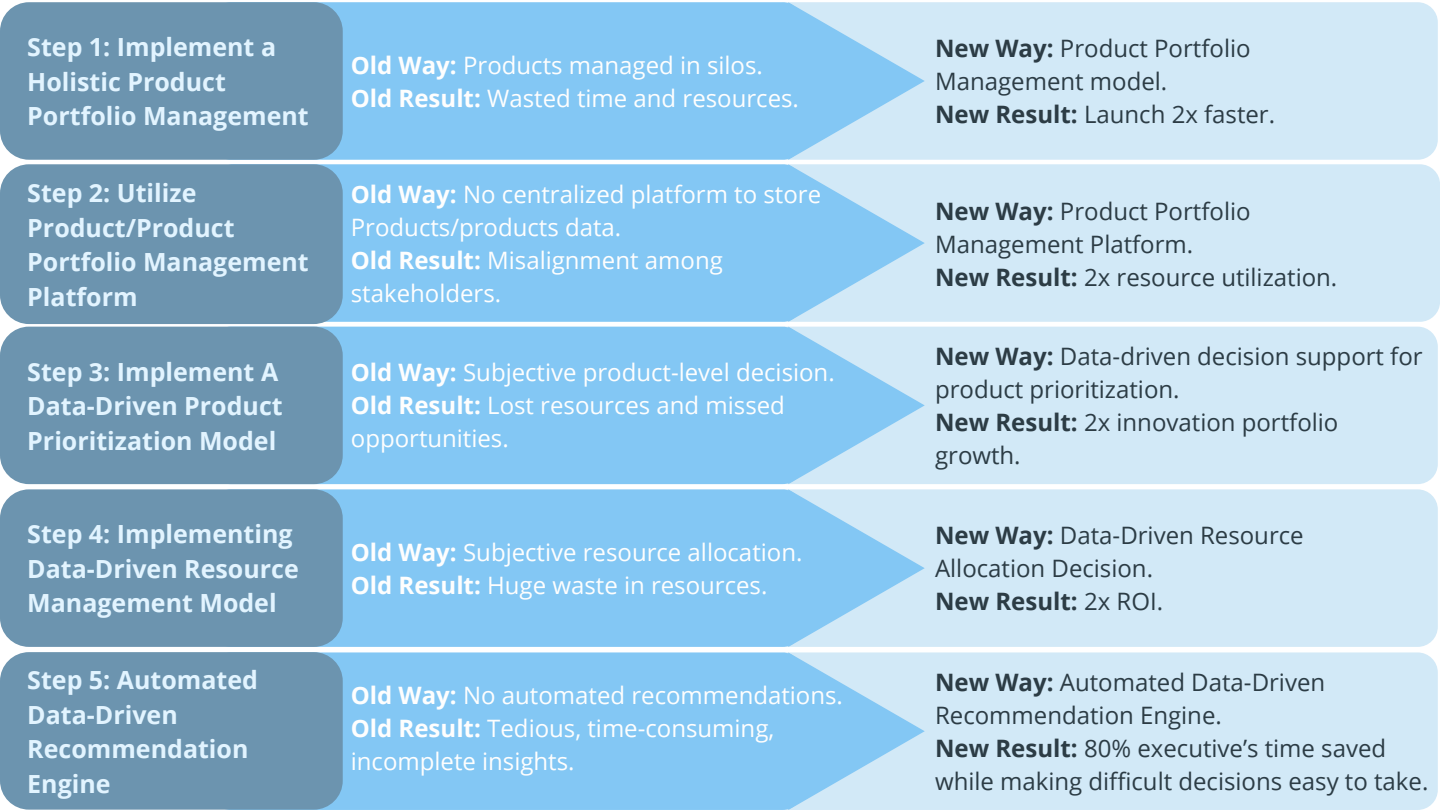
<style>
.page{position:relative;width:1440px;height:810px;background:#fff}
.page>*{position:absolute;margin:0;border:0;box-sizing:border-box;transform-origin:0 0}
.t1{font:700 25px/34.5px "Open Sans";color:#e2f4ff}
.t2{font:24px/33px "Open Sans";color:#2c3c45}
.t3{font:24px/33px "Open Sans";color:#fefefe}
.t4{font:700 24px "Open Sans";color:#2c3c45}
.s1{font-weight:700}
.s2{font-weight:400}
</style>
<div class="page">
<div style="left:767px;top:2px;width:671px;height:158px;background:#d2e9f7;border-radius:20px"></div>
<div style="left:767px;top:164px;width:673px;height:158px;background:#d2e9f7;border-radius:20px"></div>
<div style="left:767px;top:327px;width:671px;height:157px;background:#d2e9f7;border-radius:20px"></div>
<div style="left:767px;top:489px;width:671px;height:158px;background:#d2e9f7;border-radius:20px"></div>
<div style="left:767px;top:652px;width:671px;height:158px;background:#d2e9f7;border-radius:20px"></div>
<div style="left:211px;top:2px;width:592px;height:158px;background:#83c7f4;border-radius:20px"></div>
<div style="left:213px;top:164px;width:590px;height:158px;background:#83c7f4;border-radius:20px"></div>
<div style="left:211px;top:327px;width:592px;height:157px;background:#83c7f4;border-radius:20px"></div>
<div style="left:211px;top:489px;width:592px;height:158px;background:#83c7f4;border-radius:20px"></div>
<div style="left:211px;top:652px;width:592px;height:158px;background:#83c7f4;border-radius:20px"></div>
<svg style="left:788px;top:2px;width:137px;height:808px"></svg>
<div style="left:0;top:2px;width:343px;height:158px;background:#6c94af;border-radius:29px"></div>
<div style="left:0;top:164px;width:343px;height:160px;background:#6c94af;border-radius:29px"></div>
<div style="left:0;top:489px;width:343px;height:158px;background:#6c94af;border-radius:29px"></div>
<div style="left:0;top:652px;width:343px;height:158px;background:#6c94af;border-radius:29px"></div>
<div style="left:0;top:327px;width:343px;height:157px;background:#6c94af;border-radius:29px"></div>
<p class="t1" style="left:27px;top:29px;width:283px">Step 1: Implement a<br>Holistic Product<br>Portfolio Management</p>
<p class="t1" style="left:27px;top:175px;width:283px">Step 2: Utilize<br>Product/Product<br>Portfolio Management<br>Platform</p>
<p class="t1" style="left:27px;top:354px;width:257px">Step 3: Implement A<br>Data-Driven Product<br>Prioritization Model</p>
<p class="t1" style="left:27px;top:516px;width:273px">Step 4: Implementing<br>Data-Driven Resource<br>Management Model</p>
<p class="t1" style="left:27px;top:662px;width:232px">Step 5: Automated<br>Data-Driven<br>Recommendation<br>Engine</p>
<p class="t3" style="left:351px;top:48px;width:414px"><span class="s1">Old Way:</span> Products managed in silos.</p>
<p class="t3" style="left:351px;top:81px;width:450px"><span class="s1">Old Result:</span> Wasted time and resources.</p>
<p class="t3" style="left:351px;top:177px;width:472px"><span class="s1">Old Way:</span> No centralized platform to store<br>Products/products data.</p>
<p class="t3" style="left:351px;top:243px;width:373px"><span class="s1">Old Result:</span> Misalignment among stakeholders.</p>
<p class="t3" style="left:351px;top:356px;width:485px"><span class="s1">Old Way:</span> Subjective product-level decision.</p>
<p class="t3" style="left:351px;top:389px;width:436px"><span class="s1">Old Result:</span> Lost resources and missed opportunities.</p>
<p class="t3" style="left:351px;top:535px;width:453px"><span class="s1">Old Way:</span> Subjective resource allocation.</p>
<p class="t3" style="left:351px;top:568px;width:418px"><span class="s1">Old Result:</span> Huge waste in resources.</p>
<p class="t3" style="left:351px;top:679px;width:494px"><span class="s1">Old Way:</span> No automated recommendations.</p>
<p class="t3" style="left:351px;top:712px;width:425px"><span class="s1">Old Result:</span> Tedious, time-consuming, incomplete insights.</p>
<p class="t2" style="left:935px;top:31px;width:317px"><span class="s1">New Way:</span> Product Portfolio</p>
<p class="t2" style="left:935px;top:64px;width:234px">Management model.</p>
<p class="t2" style="left:935px;top:97px;width:342px"><span class="s1">New Result:</span> Launch 2x faster.</p>
<p class="t2" style="left:935px;top:194px;width:317px"><span class="s1">New Way:</span> Product Portfolio<br>Management Platform.</p>
<p class="t2" style="left:935px;top:260px;width:404px"><span class="s1">New Result:</span> 2x resource utilization.</p>
<p class="t2" style="left:935px;top:339px;width:489px"><span class="s1">New Way:</span> Data-driven decision support for product prioritization.</p>
<p class="t2" style="left:935px;top:405px;width:405px"><span class="s1">New Result:</span> 2x innovation portfolio growth.</p>
<p class="t2" style="left:935px;top:518px;width:370px"><span class="s1">New Way:</span> Data-Driven Resource<br>Allocation Decision.</p>
<p class="t4" style="left:935px;top:585px;width:230px">New Result: <span class="s2">2x ROI.</span></p>
<p class="t2" style="left:935px;top:665px;width:392px"><span class="s1">New Way:</span> Automated Data-Driven<br>Recommendation Engine.</p>
<p class="t2" style="left:935px;top:731px;width:495px"><span class="s1">New Result:</span> 80% executive’s time saved while making difficult decisions easy to take.</p>
</div>
